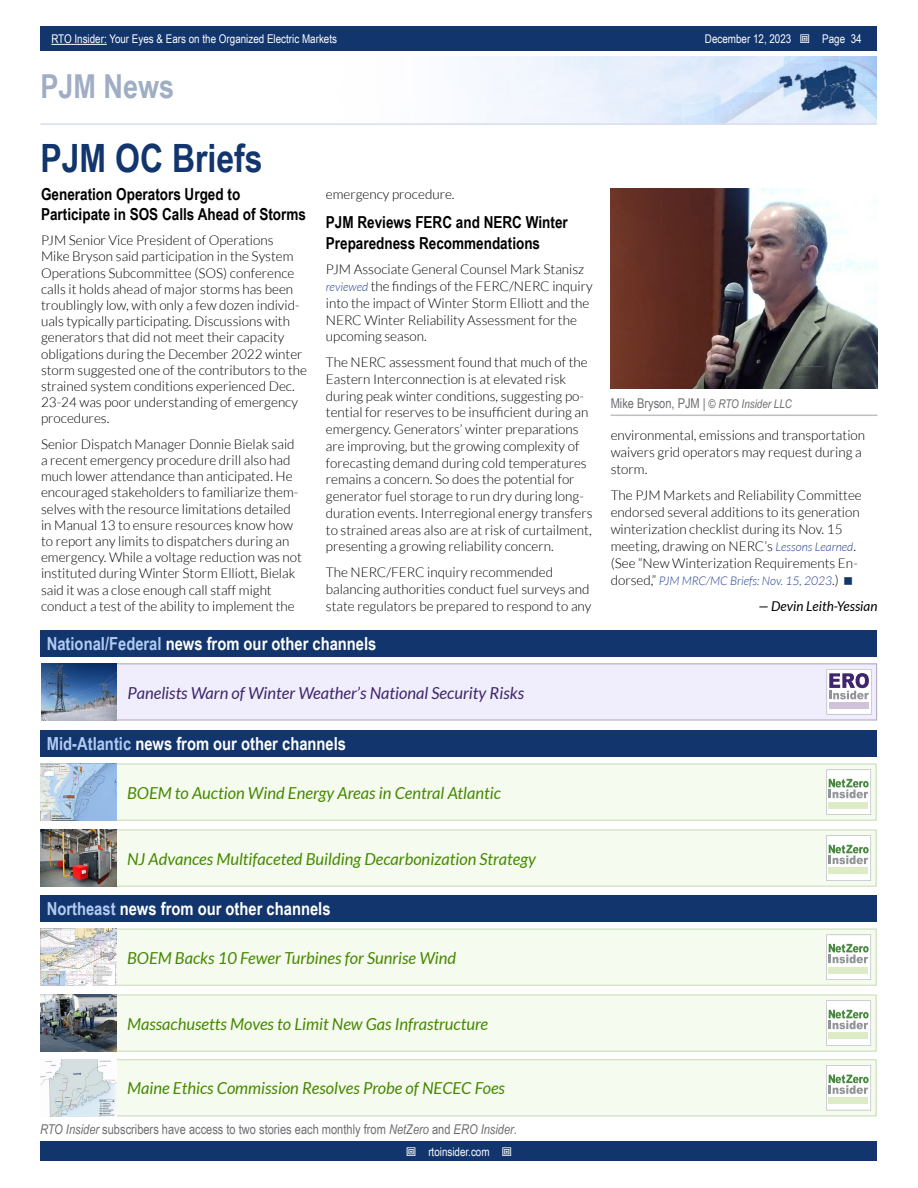
<style>
.page{position:relative;width:918px;height:1188px;background:#fff}
.page>*{position:absolute;margin:0;border:0;box-sizing:border-box;transform-origin:0 0}
.t1{font:700 39px "Arial Narrow";color:#11356c}
.t2{font:700 33px "Arial Narrow";color:#a0aec4}
.t3{font:700 18px "Arial Narrow";color:#fff}
.t4{font:italic 16.5px "Lato";color:#468800}
.t5{font:700 16.5px/19.8px "Arial Narrow";color:#000}
.t6{font:italic 16.5px "Lato";color:#40256a}
.t7{font:300 13.5px/16.2px "Lato";color:#000}
.t8{font:13.5px "Arial Narrow";color:#6d6e71}
.t9{font:italic 13.5px "Lato";color:#000}
.t10{font:12px "Arial Narrow";color:#fff}
.t11{font:italic 300 12px "Lato";color:#25408f}
.s1{font-style:italic;font-size:12px;color:#25408f}
.s2{color:#b2cbf3}
.s3{font-style:italic;font-size:12px}
.s4{font-style:normal;font-size:13.5px;color:#000}
.s5{font-style:italic}
</style>
<div class="page">
<div style="left:41px;top:1142px;width:836px;height:19px;background:#11356c"></div>
<div style="left:41px;top:27px;width:836px;height:24px;background:#11356c"></div>
<hr style="left:51px;top:44px;width:56px;height:1px;background:#fff">
<img style="left:474px;top:56px;width:403px;height:67px">
<hr style="left:40px;top:123px;width:837px;height:2px;background:#d6deec">
<hr style="left:611px;top:415px;width:267px;height:1px;background:#bfbfbf">
<img style="left:611px;top:188px;width:267px;height:200px">
<div style="left:40px;top:630px;width:837px;height:26px;background:#11356c"></div>
<div style="left:40px;top:731px;width:837px;height:26px;background:#11356c"></div>
<div style="left:40px;top:896px;width:837px;height:26px;background:#11356c"></div>
<div style="left:116px;top:764px;width:760px;height:56px;background:#f5fcef"></div>
<div style="left:116px;top:764px;width:760px;height:57px;border:1px solid #c7dbb3"></div>
<img style="left:41px;top:764px;width:75px;height:57px">
<svg style="left:826px;top:770px;width:45px;height:45px"></svg>
<div style="left:116px;top:929px;width:760px;height:56px;background:#f5fcef"></div>
<div style="left:116px;top:929px;width:760px;height:57px;border:1px solid #c7dbb3"></div>
<img style="left:41px;top:929px;width:75px;height:57px">
<svg style="left:826px;top:935px;width:45px;height:45px"></svg>
<div style="left:116px;top:830px;width:760px;height:56px;background:#f5fcef"></div>
<div style="left:116px;top:830px;width:760px;height:56px;border:1px solid #c7dbb3"></div>
<img style="left:41px;top:830px;width:75px;height:56px">
<svg style="left:826px;top:836px;width:45px;height:45px"></svg>
<div style="left:116px;top:995px;width:760px;height:56px;background:#f5fcef"></div>
<div style="left:116px;top:995px;width:760px;height:57px;border:1px solid #c7dbb3"></div>
<img style="left:41px;top:995px;width:75px;height:57px">
<svg style="left:826px;top:1001px;width:45px;height:45px"></svg>
<div style="left:116px;top:1060px;width:760px;height:56px;background:#f5fcef"></div>
<div style="left:116px;top:1059px;width:760px;height:57px;border:1px solid #c7dbb3"></div>
<img style="left:41px;top:1059px;width:75px;height:57px">
<svg style="left:826px;top:1065px;width:45px;height:45px"></svg>
<div style="left:116px;top:664px;width:761px;height:56px;background:#f0eefd"></div>
<div style="left:116px;top:663px;width:761px;height:57px;border:1px solid #b0a4bf"></div>
<img style="left:41px;top:663px;width:76px;height:57px">
<svg style="left:827px;top:669px;width:45px;height:45px;background:#c7c1d1"></svg>
<div style="left:829px;top:703px;width:40px;height:6px;background:#cfc3da"></div>
<p class="t10" style="left:51px;top:30px;width:287px">RTO Insider: Your Eyes &amp; Ears on the Organized Electric Markets</p>
<p class="t10" style="left:705px;top:30px;width:88px">December 12, 2023</p>
<p class="t10" style="left:822px;top:30px;width:41px">Page 34</p>
<h2 class="t2" style="left:40px;top:61px;width:135px">PJM News</h2>
<h1 class="t1" style="left:40px;top:129px;width:224px">PJM OC Briefs</h1>
<p class="t5" style="left:41px;top:184px;width:266px">Generation Operators Urged to<br>Participate in SOS Calls Ahead of Storms</p>
<p class="t7" style="left:41px;top:232px;width:268px">PJM Senior Vice President of Operations<br>Mike Bryson said participation in the System Operations Subcommittee (SOS) conference calls it holds ahead of major storms has been troublingly low, with only a few dozen individ&shy;uals typically participating. Discussions with generators that did not meet their capacity obligations during the December 2022 winter storm suggested one of the contributors to the strained system conditions experienced Dec.<br>23-24 was poor understanding of emergency procedures.</p>
<p class="t7" style="left:41px;top:436px;width:263px">Senior Dispatch Manager Donnie Bielak said a recent emergency procedure drill also had much lower attendance than anticipated. He encouraged stakeholders to familiarize them&shy;selves with the resource limitations detailed in Manual 13 to ensure resources know how to report any limits to dispatchers during an emergency. While a voltage reduction was not instituted during Winter Storm Elliott, Bielak said it was a close enough call staff might conduct a test of the ability to implement the</p>
<p class="t7" style="left:326px;top:186px;width:129px">emergency procedure.</p>
<p class="t5" style="left:326px;top:212px;width:243px;line-height:20.4px">PJM Reviews FERC and NERC Winter<br>Preparedness Recommendations</p>
<p class="t7" style="left:326px;top:261px;width:268px;line-height:16.8px">PJM Associate General Counsel Mark Stanisz <span class="s1">reviewed</span> the findings of the FERC/NERC inquiry into the impact of Winter Storm Elliott and the NERC Winter Reliability Assessment for the upcoming season.</p>
<p class="t7" style="left:326px;top:354px;width:268px;line-height:16.8px">The NERC assessment found that much of the Eastern Interconnection is at elevated risk during peak winter conditions, suggesting po&shy;tential for reserves to be insufficient during an emergency. Generators’ winter preparations are improving, but the growing complexity of forecasting demand during cold temperatures remains a concern. So does the potential for generator fuel storage to run dry during long&shy;duration events. Interregional energy transfers to strained areas also are at risk of curtailment, presenting a growing reliability concern.</p>
<p class="t7" style="left:326px;top:564px;width:267px;line-height:16.8px">The NERC/FERC inquiry recommended balancing authorities conduct fuel surveys and state regulators be prepared to respond to any</p>
<h3 class="t3" style="left:47px;top:630px;width:331px"><span class="s2">National/Federal</span> news from our other channels</h3>
<p class="t6" style="left:128px;top:683px;width:398px">Panelists Warn of Winter Weather’s National Security Risks</p>
<h3 class="t3" style="left:47px;top:730px;width:301px"><span class="s2">Mid-Atlantic</span> news from our other channels</h3>
<p class="t4" style="left:127px;top:784px;width:375px">BOEM to Auction Wind Energy Areas in Central Atlantic</p>
<p class="t8" style="left:611px;top:393px;width:183px">Mike Bryson, PJM | <span class="s3">© RTO Insider LLC</span></p>
<p class="t7" style="left:611px;top:427px;width:256px;line-height:17px">environmental, emissions and transportation waivers grid operators may request during a storm.</p>
<p class="t7" style="left:611px;top:487px;width:253px;line-height:17px">The PJM Markets and Reliability Committee endorsed several additions to its generation winterization checklist during its Nov. 15 meeting, drawing on NERC’s <span class="s1">Lessons Learned</span>. (See “New Winterization Requirements En-</p>
<p class="t11" style="left:611px;top:574px;width:230px"><span class="s4">dorsed,”</span> PJM MRC/MC Briefs: Nov. 15, 2023<span class="s4">.)</span></p>
<p class="t9" style="left:758px;top:598px;width:121px">— Devin Leith-Yessian</p>
<p class="t4" style="left:127px;top:850px;width:410px">NJ Advances Multifaceted Building Decarbonization Strategy</p>
<h3 class="t3" style="left:47px;top:895px;width:285px"><span class="s2">Northeast</span> news from our other channels</h3>
<p class="t4" style="left:127px;top:949px;width:331px">BOEM Backs 10 Fewer Turbines for Sunrise Wind</p>
<p class="t4" style="left:127px;top:1015px;width:363px">Massachusetts Moves to Limit New Gas Infrastructure</p>
<p class="t4" style="left:127px;top:1079px;width:379px">Maine Ethics Commission Resolves Probe of NECEC Foes</p>
<p class="t8" style="left:40px;top:1119px;width:479px"><span class="s5">RTO Insider</span> subscribers have access to two stories each monthly from <span class="s5">NetZero</span> and <span class="s5">ERO Insider</span>.</p>
<p class="t10" style="left:428px;top:1143px;width:63px">rtoinsider.com</p>
</div>
